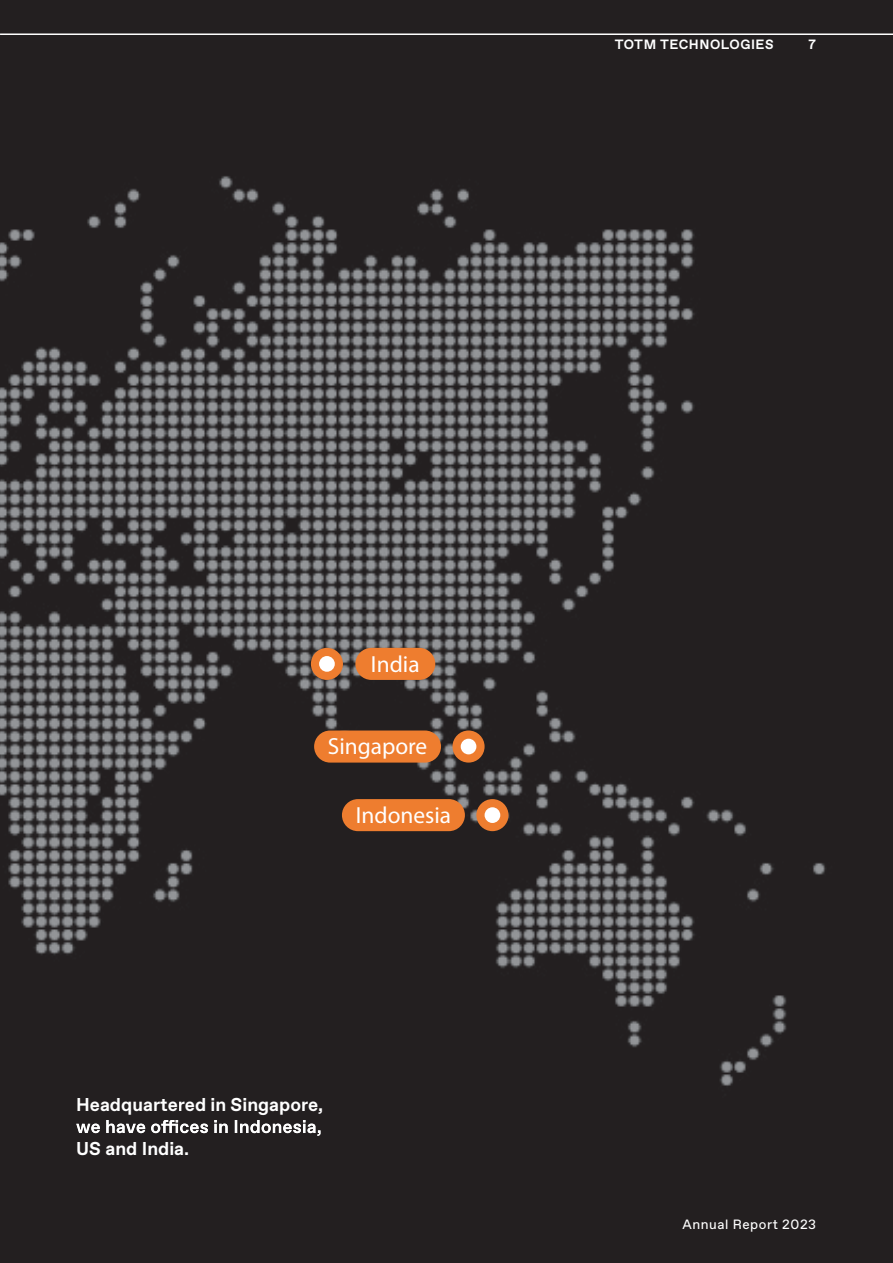
<style>
.page{position:relative;width:893px;height:1263px;background:#231f20}
.page>*{position:absolute;margin:0;border:0;box-sizing:border-box;transform-origin:0 0}
.t1{font:23.4px "Myriad Pro";color:#fff}
.t2{font:700 18.6px "ABC Favorit";color:#fff}
.t3{font:700 13.5px "ABC Favorit";letter-spacing:.04em;color:#fff}
.t4{font:13.5px "ABC Favorit";letter-spacing:.04em;color:#fff}
</style>
<div class="page">
<img style="left:0;top:176px;width:826px;height:958px">
<svg style="left:78px;top:1098px;width:10px;height:13px"></svg>
<img style="left:91px;top:1098px;width:69px;height:17px">
<svg style="left:161px;top:1099px;width:24px;height:13px"></svg>
<img style="left:186px;top:1098px;width:114px;height:17px">
<svg style="left:302px;top:1102px;width:20px;height:12px"></svg>
<img style="left:117px;top:1120px;width:204px;height:16px">
<div style="left:476px;top:799px;width:32px;height:32px;background:#ee7d2f;border-radius:50%"></div>
<div style="left:484px;top:807px;width:16px;height:16px;background:#fff;border-radius:50%"></div>
<div style="left:342px;top:799px;width:123px;height:32px;background:#ee7d2f;border-radius:16px"></div>
<div style="left:452px;top:731px;width:32px;height:32px;background:#ee7d2f;border-radius:50%"></div>
<div style="left:461px;top:739px;width:15px;height:15px;background:#fff;border-radius:50%"></div>
<div style="left:314px;top:731px;width:127px;height:32px;background:#ee7d2f;border-radius:16px"></div>
<div style="left:311px;top:648px;width:32px;height:32px;background:#ee7d2f;border-radius:50%"></div>
<div style="left:319px;top:656px;width:16px;height:16px;background:#fff;border-radius:50%"></div>
<div style="left:355px;top:648px;width:80px;height:32px;background:#ee7d2f;border-radius:16px"></div>
<hr style="left:0;top:33px;width:893px;height:2px;background:#fff">
<p class="t3" style="left:615px;top:39px;width:160px">TOTM TECHNOLOGIES</p>
<p class="t3" style="left:808px;top:39px;width:9px">7</p>
<p class="t1" style="left:371px;top:655px;width:50px">India</p>
<p class="t1" style="left:328px;top:737px;width:101px">Singapore</p>
<p class="t1" style="left:356px;top:806px;width:97px">Indonesia</p>
<p class="t2" style="left:76px;top:1098px;width:249px">Headquartered in Singapore,</p>
<p class="t2" style="left:76px;top:1141px;width:115px">US and India.</p>
<p class="t4" style="left:682px;top:1219px;width:135px">Annual Report 2023</p>
</div>
